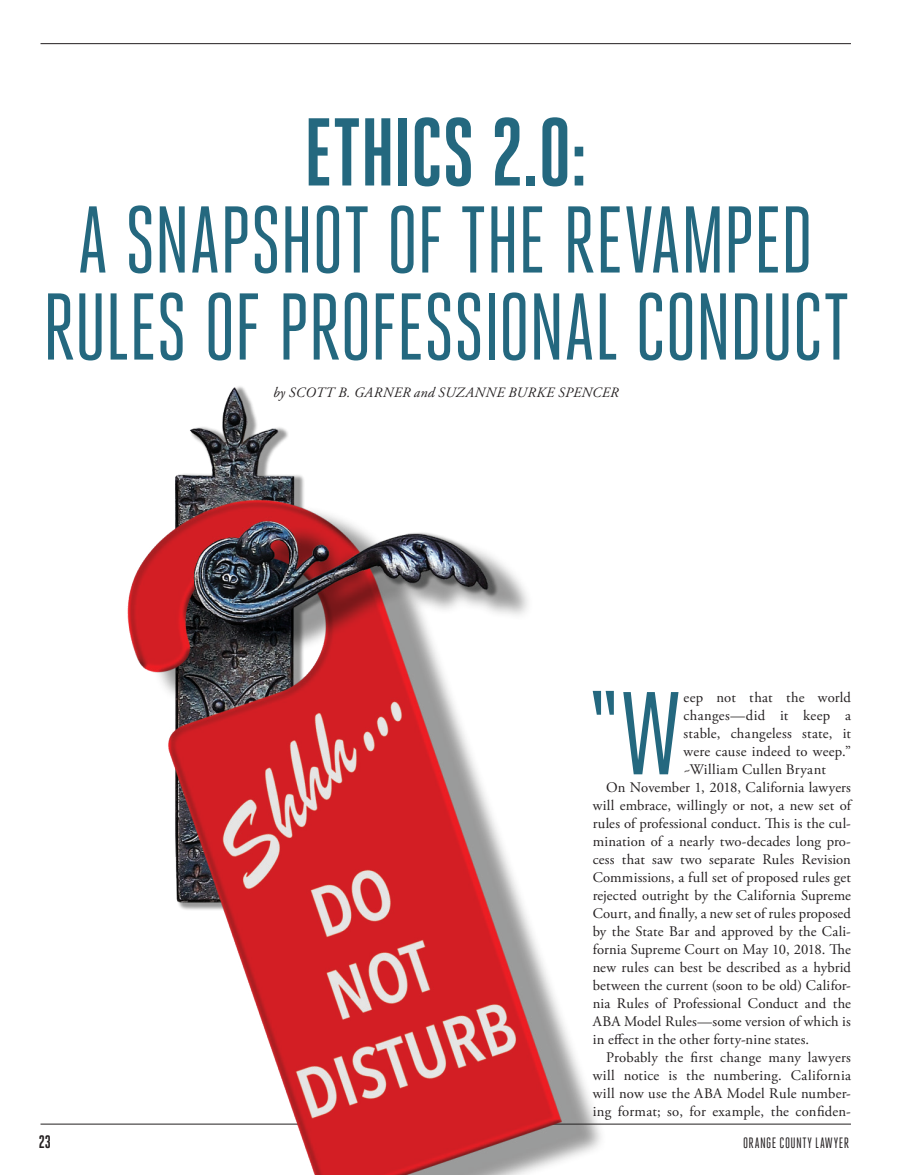
<style>
.page{position:relative;width:905px;height:1175px;background:#fff}
.page>*{position:absolute;margin:0;border:0;box-sizing:border-box;transform-origin:0 0}
.t1{font:117.45px "Heroic Condensed";color:#24687f}
.t2{font:700 96px "Heroic Condensed";letter-spacing:-.01em;color:#24687f}
.t3{font:94.5px/87px "Heroic Condensed";letter-spacing:-.015em;color:#24687f;text-align:center}
.t4{font:700 18px "Heroic Condensed";color:#231f20}
.t5{font:15px "Heroic Condensed";letter-spacing:.035em;color:#231f20}
.t6{font:14.7px/18px "Adobe Garamond Pro";letter-spacing:.015em;color:#231f20;text-align:justify}
.Author{font:italic 14.25px "Adobe Garamond Pro";letter-spacing:.025em;color:#231f20}
</style>
<div class="page">
<hr style="left:40px;top:43px;width:810px;height:1px;background:#231f20">
<hr style="left:40px;top:1123px;width:810px;height:1px;background:#231f20">
<img style="left:57px;top:386px;width:618px;height:788px">
<p class="t2" style="left:303px;top:99px;width:286px">ETHICS 2.0:</p>
<p class="t3" style="left:42px;top:197px;width:808px">A SNAPSHOT OF THE REVAMPED<br>RULES OF PROFESSIONAL CONDUCT</p>
<p class="Author" style="left:273px;top:384px;width:347px">by SCOTT B. GARNER and SUZANNE BURKE SPENCER</p>
<p class="t1" style="left:588px;top:670px;width:96px">“W</p>
<p class="t6" style="left:683px;top:689px;width:169px">eep not that the world changes—did it keep a stable, changeless state, it were cause indeed to weep.” ~William Cullen Bryant</p>
<p class="t6" style="left:592px;top:779px;width:260px;text-indent:14px">On November 1, 2018, California lawyers will embrace, willingly or not, a new set of rules of professional conduct. This is the cul&shy;mination of a nearly two-decades long pro&shy;cess that saw two separate Rules Revision Commissions, a full set of proposed rules get rejected outright by the California Supreme Court, and finally, a new set of rules proposed by the State Bar and approved by the Cali&shy;fornia Supreme Court on May 10, 2018. The new rules can best be described as a hybrid between the current (soon to be old) Califor&shy;nia Rules of Professional Conduct and the ABA Model Rules—some version of which is in effect in the other forty-nine states.</p>
<p class="t6" style="left:592px;top:1049px;width:260px;text-indent:14px">Probably the first change many lawyers will notice is the numbering. California will now use the ABA Model Rule number&shy;ing format; so, for example, the confiden-</p>
<p class="t4" style="left:39px;top:1131px;width:14px">23</p>
<p class="t5" style="left:743px;top:1134px;width:107px">ORANGE COUNTY LAWYER</p>
</div>
